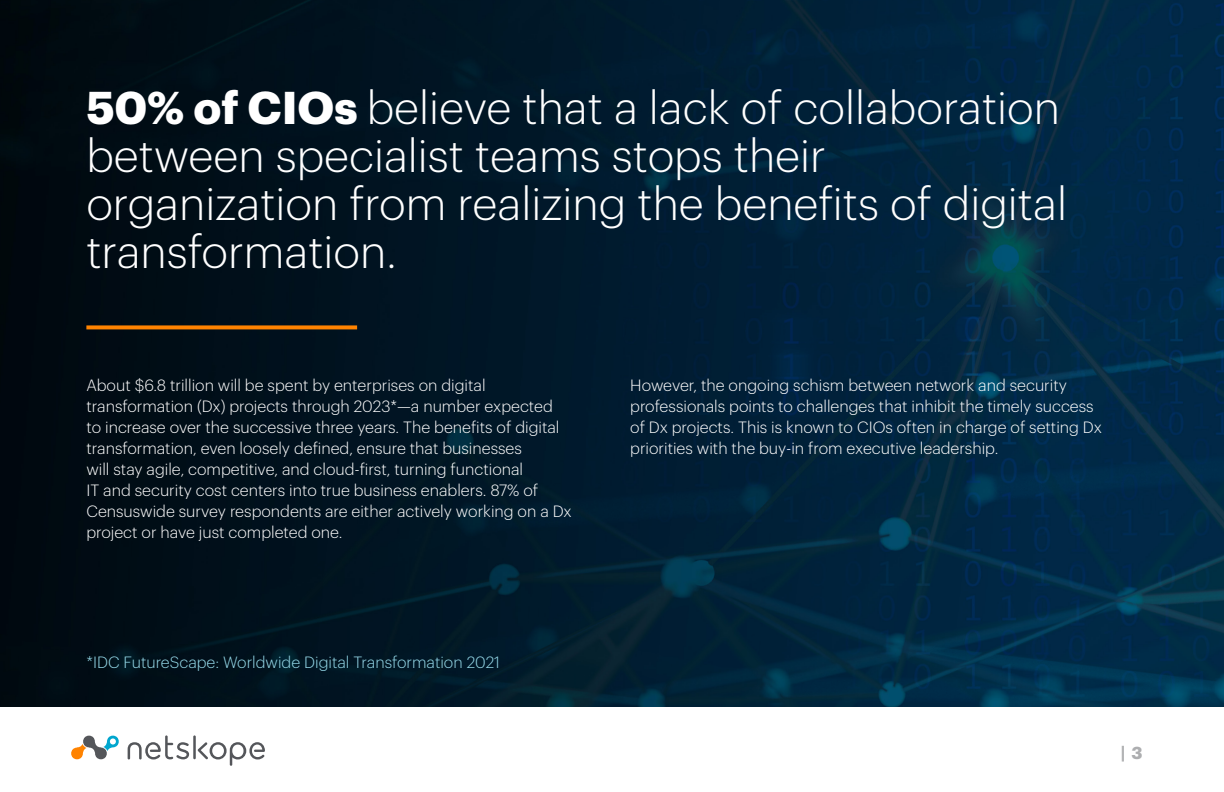
<style>
.page{position:relative;width:1224px;height:792px;background:#fff}
.page>*{position:absolute;margin:0;border:0;box-sizing:border-box;transform-origin:0 0}
.t1{font:300 45px/48px "Graphik";color:#fff}
.t2{font:700 17px "Graphik";color:#54565a}
.t3{font:300 16px/21px "Graphik";color:#fff}
.t4{font:300 16px "Graphik";color:#96daea}
.s1{font-weight:700}
</style>
<div class="page">
<img style="left:0;top:0;width:1224px;height:707px">
<svg style="left:71px;top:735px;width:48px;height:25px"></svg>
<hr style="left:193px;top:735px;width:3px;height:24px;background:#54565a">
<svg style="left:128px;top:735px;width:61px;height:24px"></svg>
<svg style="left:198px;top:742px;width:67px;height:24px"></svg>
<svg style="left:86px;top:325px;width:271px;height:4px"></svg>
<h1 class="t1" style="left:86px;top:80px;width:982px"><span class="s1">50% of CIOs</span> believe that a lack of collaboration between specialist teams stops their organization from realizing the benefits of digital transformation.</h1>
<p class="t3" style="left:86px;top:374px;width:487px">About $6.8 trillion will be spent by enterprises on digital transformation (Dx) projects through 2023*—a number expected to increase over the successive three years. The benefits of digital transformation, even loosely defined, ensure that businesses<br>will stay agile, competitive, and cloud-first, turning functional<br>IT and security cost centers into true business enablers. 87% of Censuswide survey respondents are either actively working on a Dx project or have just completed one.</p>
<p class="t3" style="left:630px;top:373px;width:473px">However, the ongoing schism between network and security professionals points to challenges that inhibit the timely success of Dx projects. This is known to CIOs often in charge of setting Dx priorities with the buy-in from executive leadership.</p>
<p class="t4" style="left:86px;top:651px;width:415px">*IDC FutureScape: Worldwide Digital Transformation 2021</p>
<p class="t2" style="left:1120px;top:740px;width:24px">| 3</p>
</div>
